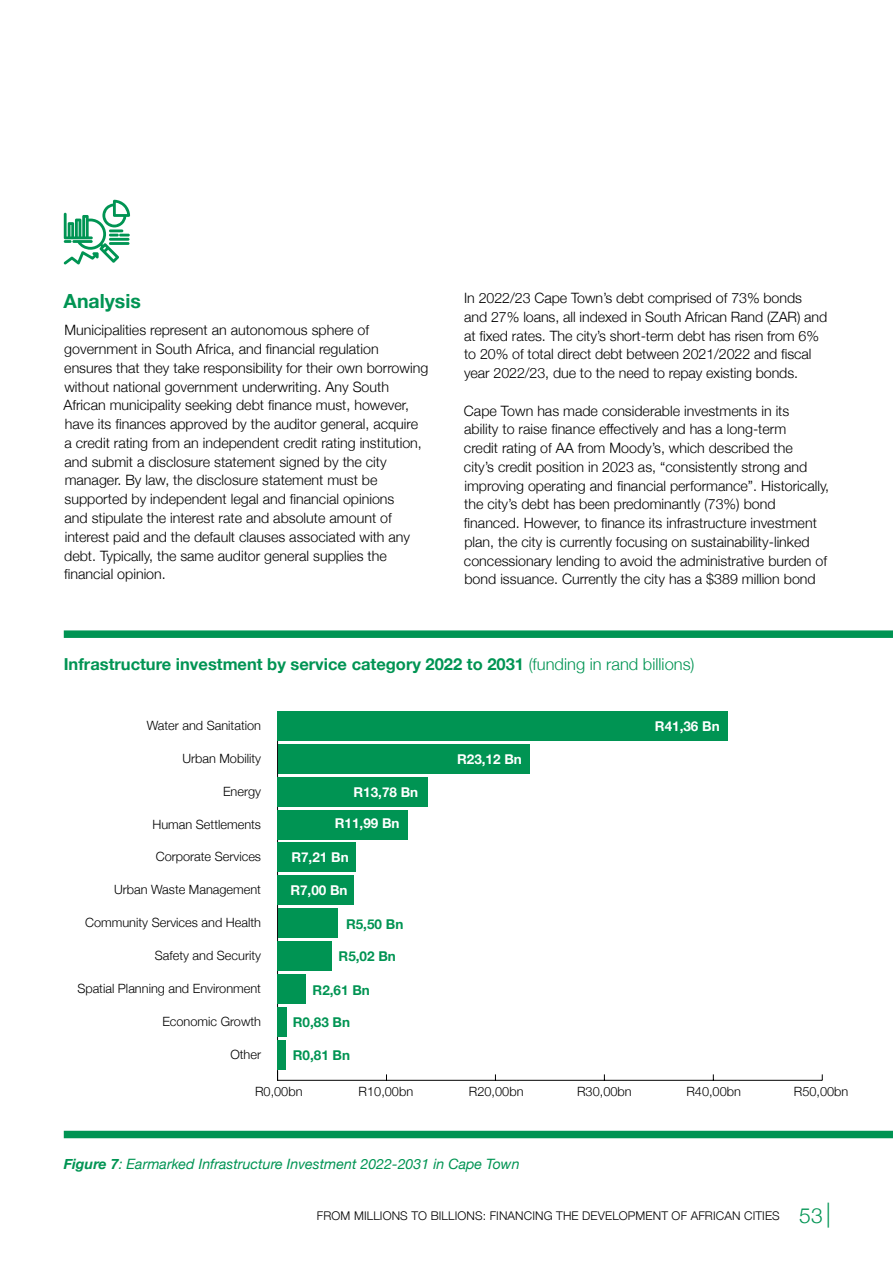
<style>
.page{position:relative;width:893px;height:1263px;background:#fff}
.page>*{position:absolute;margin:0;border:0;box-sizing:border-box;transform-origin:0 0}
.t1{font:700 19.5px "Helvetica Neue";color:#009453}
.t2{font:700 16.5px "Helvetica Neue";color:#009453}
.t3{font:300 14.25px/18.8px "Helvetica Neue";color:#000}
.t4{font:italic 14.25px "Helvetica Neue";color:#009453}
.t5{font:700 13.5px "Helvetica Neue";color:#fff}
.t6{font:700 13.5px "Helvetica Neue";color:#009453}
.t7{font:300 12.75px "Helvetica Neue";color:#000}
.t8{font:300 12px "Helvetica Neue";letter-spacing:.01em;color:#000}
.s1{font-weight:300}
.s2{font-weight:700}
.s3{font-size:21px;color:#009453}
</style>
<div class="page">
<svg style="left:64px;top:200px;width:66px;height:65px"></svg>
<div style="left:64px;top:630px;width:829px;height:8px;background:#009453"></div>
<div style="left:64px;top:1131px;width:829px;height:7px;background:#009453"></div>
<hr style="left:278px;top:1080px;width:544px;height:1px;background:#000">
<hr style="left:277px;top:711px;width:1px;height:369px;background:#000">
<div style="left:278px;top:1040px;width:8px;height:29px;background:#009453"></div>
<div style="left:278px;top:1007px;width:9px;height:29px;background:#009453"></div>
<div style="left:278px;top:974px;width:28px;height:29px;background:#009453"></div>
<div style="left:278px;top:941px;width:54px;height:30px;background:#009453"></div>
<div style="left:278px;top:908px;width:59px;height:30px;background:#009453"></div>
<div style="left:278px;top:875px;width:76px;height:30px;background:#009453"></div>
<div style="left:278px;top:843px;width:78px;height:29px;background:#009453"></div>
<div style="left:278px;top:810px;width:130px;height:29px;background:#009453"></div>
<div style="left:278px;top:777px;width:150px;height:29px;background:#009453"></div>
<div style="left:278px;top:744px;width:251px;height:30px;background:#009453"></div>
<div style="left:278px;top:711px;width:450px;height:30px;background:#009453"></div>
<h1 class="t1" style="left:64px;top:286px;width:79px">Analysis</h1>
<p class="t3" style="left:63px;top:320px;width:366px">Municipalities represent an autonomous sphere of government in South Africa, and financial regulation ensures that they take responsibility for their own borrowing without national government underwriting. Any South African municipality seeking debt finance must, however, have its finances approved by the auditor general, acquire<br>a credit rating from an independent credit rating institution, and submit a disclosure statement signed by the city manager. By law, the disclosure statement must be supported by independent legal and financial opinions<br>and stipulate the interest rate and absolute amount of interest paid and the default clauses associated with any debt. Typically, the same auditor general supplies the financial opinion.</p>
<p class="t3" style="left:464px;top:287px;width:365px">In 2022/23 Cape Town’s debt comprised of 73% bonds and 27% loans, all indexed in South African Rand (ZAR) and at fixed rates. The city’s short-term debt has risen from 6% to 20% of total direct debt between 2021/2022 and fiscal year 2022/23, due to the need to repay existing bonds.</p>
<p class="t3" style="left:464px;top:400px;width:367px">Cape Town has made considerable investments in its<br>ability to raise finance effectively and has a long-term<br>credit rating of AA from Moody’s, which described the<br>city’s credit position in 2023 as, “consistently strong and improving operating and financial performance”. Historically, the city’s debt has been predominantly (73%) bond financed. However, to finance its infrastructure investment plan, the city is currently focusing on sustainability-linked concessionary lending to avoid the administrative burden of bond issuance. Currently the city has a $389 million bond</p>
<p class="t2" style="left:64px;top:651px;width:632px">Infrastructure investment by service category 2022 to 2031 <span class="s1">(funding in rand billions)</span></p>
<p class="t7" style="left:147px;top:715px;width:116px">Water and Sanitation</p>
<p class="t7" style="left:182px;top:748px;width:80px">Urban Mobility</p>
<p class="t7" style="left:223px;top:781px;width:40px">Energy</p>
<p class="t7" style="left:152px;top:814px;width:110px">Human Settlements</p>
<p class="t7" style="left:156px;top:847px;width:107px">Corporate Services</p>
<p class="t7" style="left:114px;top:879px;width:148px">Urban Waste Management</p>
<p class="t7" style="left:85px;top:912px;width:177px">Community Services and Health</p>
<p class="t7" style="left:155px;top:945px;width:108px">Safety and Security</p>
<p class="t7" style="left:77px;top:978px;width:185px">Spatial Planning and Environment</p>
<p class="t7" style="left:162px;top:1011px;width:100px">Economic Growth</p>
<p class="t7" style="left:230px;top:1044px;width:32px">Other</p>
<p class="t5" style="left:353px;top:781px;width:66px">R13,78 Bn</p>
<p class="t5" style="left:335px;top:813px;width:66px">R11,99 Bn</p>
<p class="t5" style="left:291px;top:847px;width:59px">R7,21 Bn</p>
<p class="t5" style="left:290px;top:880px;width:59px">R7,00 Bn</p>
<p class="t6" style="left:346px;top:914px;width:59px">R5,50 Bn</p>
<p class="t6" style="left:339px;top:946px;width:59px">R5,02 Bn</p>
<p class="t6" style="left:313px;top:979px;width:59px">R2,61 Bn</p>
<p class="t6" style="left:293px;top:1011px;width:59px">R0,83 Bn</p>
<p class="t6" style="left:293px;top:1044px;width:59px">R0,81 Bn</p>
<p class="t5" style="left:457px;top:748px;width:66px">R23,12 Bn</p>
<p class="t5" style="left:655px;top:716px;width:66px">R41,36 Bn</p>
<p class="t7" style="left:255px;top:1081px;width:49px">R0,00bn</p>
<p class="t7" style="left:359px;top:1081px;width:56px">R10,00bn</p>
<p class="t7" style="left:469px;top:1081px;width:56px">R20,00bn</p>
<p class="t7" style="left:577px;top:1081px;width:56px">R30,00bn</p>
<p class="t7" style="left:686px;top:1081px;width:56px">R40,00bn</p>
<p class="t7" style="left:794px;top:1081px;width:56px">R50,00bn</p>
<p class="t4" style="left:64px;top:1154px;width:457px"><span class="s2">Figure 7</span>: Earmarked Infrastructure Investment 2022-2031 in Cape Town</p>
<p class="t8" style="left:317px;top:1206px;width:518px">FROM MILLIONS TO BILLIONS: FINANCING THE DEVELOPMENT OF AFRICAN CITIES <span class="s3">53︱</span></p>
</div>
